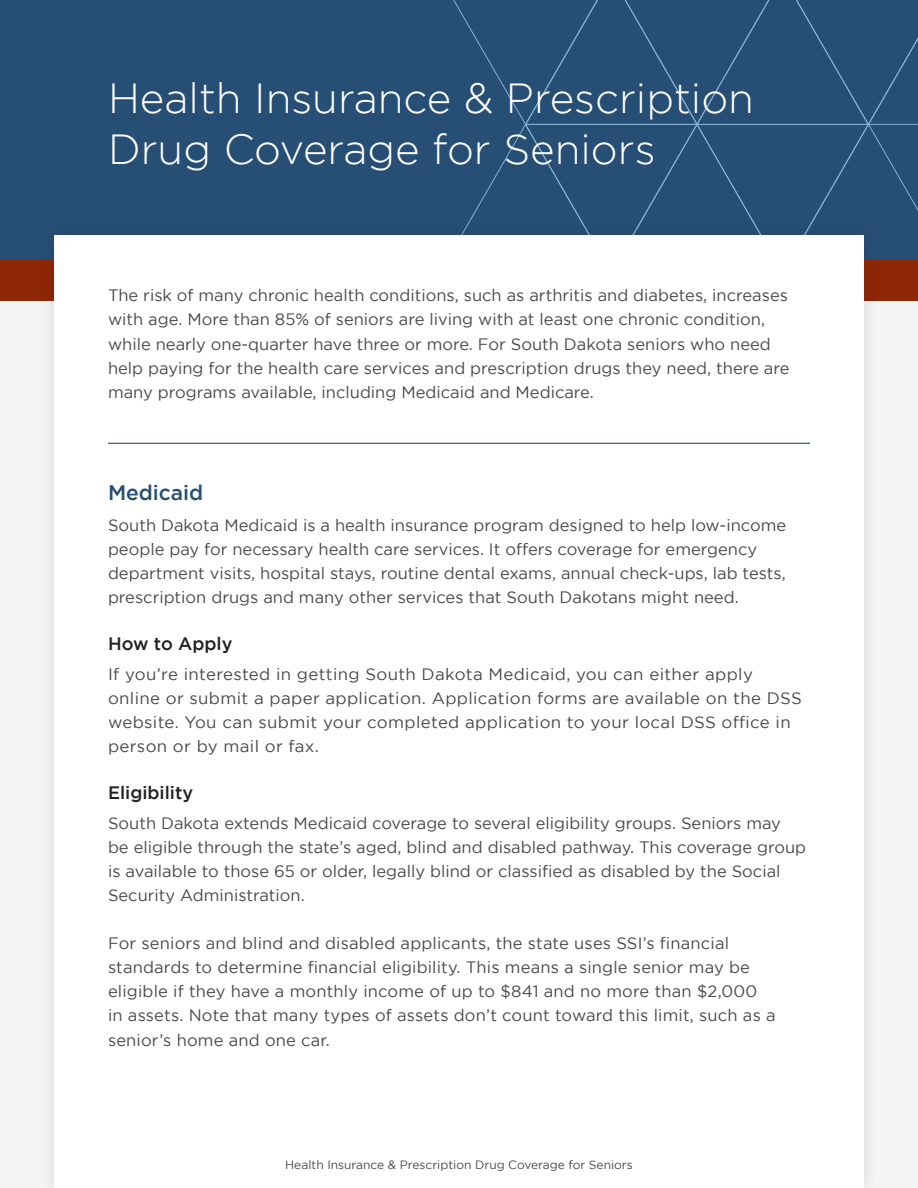
<style>
.page{position:relative;width:918px;height:1188px;background:#f5f5f5}
.page>*{position:absolute;margin:0;border:0;box-sizing:border-box;transform-origin:0 0}
.t1{font:300 42px/50.4px "Gotham";color:#fff}
.t2{font:500 21px "Gotham";color:#274e75}
.t3{font:500 18px "Gotham";color:#231f20}
.t4{font:16.5px/24px "Gotham";color:#474b49}
.t5{font:16.5px/24px "Gotham";letter-spacing:.02em;color:#474b49}
.t6{font:12px "Gotham";color:#474b49}
</style>
<div class="page">
<div style="left:0;top:0;width:918px;height:280px;background:#274e75"></div>
<svg style="left:453px;top:0;width:465px;height:220px"></svg>
<div style="left:0;top:260px;width:918px;height:41px;background:#8d2706"></div>
<div style="left:39px;top:220px;width:841px;height:968px;background:#231f20;opacity:.15"></div>
<div style="left:54px;top:235px;width:810px;height:953px;background:#fff"></div>
<hr style="left:108px;top:443px;width:702px;height:1px;background:#274e75">
<h1 class="t1" style="left:108px;top:73px;width:647px">Health Insurance &amp; Prescription<br>Drug Coverage for Seniors</h1>
<p class="t4" style="left:108px;top:283px;width:683px">The risk of many chronic health conditions, such as arthritis and diabetes, increases with age. More than 85% of seniors are living with at least one chronic condition, while nearly one-quarter have three or more. For South Dakota seniors who need help paying for the health care services and prescription drugs they need, there are many programs available, including Medicaid and Medicare.</p>
<p class="t2" style="left:108px;top:481px;width:97px">Medicaid</p>
<p class="t4" style="left:108px;top:513px;width:680px">South Dakota Medicaid is a health insurance program designed to help low-income people pay for necessary health care services. It offers coverage for emergency department visits, hospital stays, routine dental exams, annual check-ups, lab tests, prescription drugs and many other services that South Dakotans might need.</p>
<p class="t3" style="left:108px;top:633px;width:126px">How to Apply</p>
<p class="t5" style="left:108px;top:662px;width:695px">If you’re interested in getting South Dakota Medicaid, you can either apply online or submit a paper application. Application forms are available on the DSS website. You can submit your completed application to your local DSS office in person or by mail or fax.</p>
<p class="t3" style="left:108px;top:782px;width:87px">Eligibility</p>
<p class="t4" style="left:108px;top:811px;width:700px">South Dakota extends Medicaid coverage to several eligibility groups. Seniors may<br>be eligible through the state’s aged, blind and disabled pathway. This coverage group is available to those 65 or older, legally blind or classified as disabled by the Social Security Administration.</p>
<p class="t4" style="left:108px;top:931px;width:669px">For seniors and blind and disabled applicants, the state uses SSI’s financial standards to determine financial eligibility. This means a single senior may be eligible if they have a monthly income of up to $841 and no more than $2,000 in assets. Note that many types of assets don’t count toward this limit, such as a senior’s home and one car.</p>
<p class="t6" style="left:285px;top:1158px;width:349px">Health Insurance &amp; Prescription Drug Coverage for Seniors</p>
</div>
